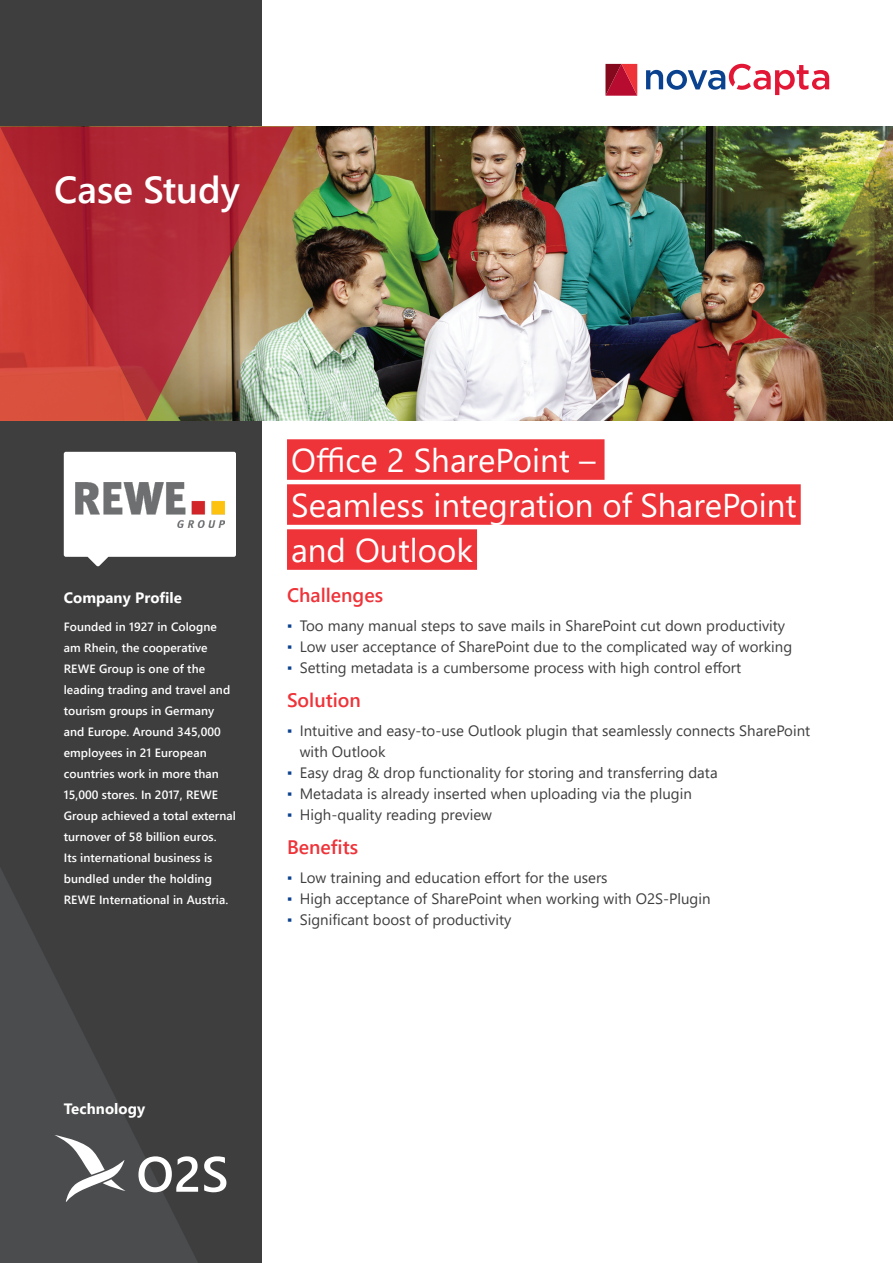
<style>
.page{position:relative;width:893px;height:1263px;background:#fff}
.page>*{position:absolute;margin:0;border:0;box-sizing:border-box;transform-origin:0 0}
.t1{font:600 37.5px "Segoe UI";color:#fff}
.Überschrift{font:33px/45px "Segoe UI";color:#fff}
.Überschriften_Texte{font:600 19.5px "Segoe UI";color:#ee3339}
.t2{font:15px/21px "Segoe UI";color:#3e3e3f}
.Beschreibungstext_li{font:700 15px "Segoe UI";letter-spacing:.005em;color:#fff}
.Beschreibungstext_li-2{font:600 12px/21px "Segoe UI";letter-spacing:.005em;color:#fff}
.s1{font-weight:300;color:#0a428f}
</style>
<div class="page">
<div style="left:0;top:0;width:261px;height:1263px;background:#3e3e3f"></div>
<svg style="left:0;top:868px;width:199px;height:395px"></svg>
<img style="left:294px;top:127px;width:452px;height:294px">
<div style="left:64px;top:452px;width:172px;height:105px;background:#fff;border-radius:2px"></div>
<img style="left:75px;top:482px;width:149px;height:45px">
<svg style="left:54px;top:1135px;width:73px;height:72px"></svg>
<svg style="left:204px;top:1156px;width:22px;height:36px"></svg>
<svg style="left:138px;top:1156px;width:60px;height:36px"></svg>
<svg style="left:87px;top:556px;width:22px;height:10px"></svg>
<svg style="left:605px;top:64px;width:32px;height:32px"></svg>
<svg style="left:646px;top:64px;width:183px;height:31px"></svg>
<div style="left:287px;top:439px;width:317px;height:41px;background:#ee3339"></div>
<div style="left:287px;top:484px;width:514px;height:41px;background:#ee3339"></div>
<div style="left:287px;top:529px;width:190px;height:41px;background:#ee3339"></div>
<img style="left:746px;top:127px;width:147px;height:294px">
<svg style="left:0;top:127px;width:294px;height:294px;background:#b44540"></svg>
<h1 class="t1" style="left:54px;top:155px;width:187px">Case Study</h1>
<p class="Überschrift" style="left:291px;top:435px;width:507px">Office 2 SharePoint –<br>Seamless integration of SharePoint and Outlook</p>
<p class="Beschreibungstext_li" style="left:64px;top:583px;width:120px">Company Profile</p>
<p class="Überschriften_Texte" style="left:287px;top:577px;width:98px">Challenges</p>
<p class="t2" style="left:287px;top:614px;width:500px"><span class="s1">▪</span> Too many manual steps to save mails in SharePoint cut down productivity</p>
<p class="t2" style="left:287px;top:635px;width:507px"><span class="s1">▪</span> Low user acceptance of SharePoint due to the complicated way of working</p>
<p class="t2" style="left:287px;top:656px;width:456px"><span class="s1">▪</span> Setting metadata is a cumbersome process with high control effort</p>
<p class="Überschriften_Texte" style="left:287px;top:682px;width:75px">Solution</p>
<p class="t2" style="left:300px;top:719px;width:512px;text-indent:-13px"><span class="s1">▪</span> Intuitive and easy-to-use Outlook plugin that seamlessly connects SharePoint with Outlook</p>
<p class="t2" style="left:287px;top:761px;width:432px"><span class="s1">▪</span> Easy drag &amp; drop functionality for storing and transferring data</p>
<p class="t2" style="left:287px;top:782px;width:406px"><span class="s1">▪</span> Metadata is already inserted when uploading via the plugin</p>
<p class="t2" style="left:287px;top:803px;width:207px"><span class="s1">▪</span> High-quality reading preview</p>
<p class="Überschriften_Texte" style="left:287px;top:829px;width:73px">Benefits</p>
<p class="t2" style="left:287px;top:866px;width:322px"><span class="s1">▪</span> Low training and education effort for the users</p>
<p class="t2" style="left:287px;top:887px;width:425px"><span class="s1">▪</span> High acceptance of SharePoint when working with O2S-Plugin</p>
<p class="t2" style="left:287px;top:908px;width:226px"><span class="s1">▪</span> Significant boost of productivity</p>
<p class="Beschreibungstext_li-2" style="left:64px;top:615px;width:174px">Founded in 1927 in Cologne am Rhein, the cooperative<br>REWE Group is one of the leading trading and travel and tourism groups in Germany and Europe. Around 345,000 employees in 21 European countries work in more than<br>15,000 stores. In 2017, REWE<br>Group achieved a total external turnover of 58 billion euros.</p>
<p class="Beschreibungstext_li-2" style="left:64px;top:846px;width:166px">Its international business is bundled under the holding<br>REWE International in Austria.</p>
<p class="Beschreibungstext_li" style="left:64px;top:1094px;width:83px">Technology</p>
</div>
